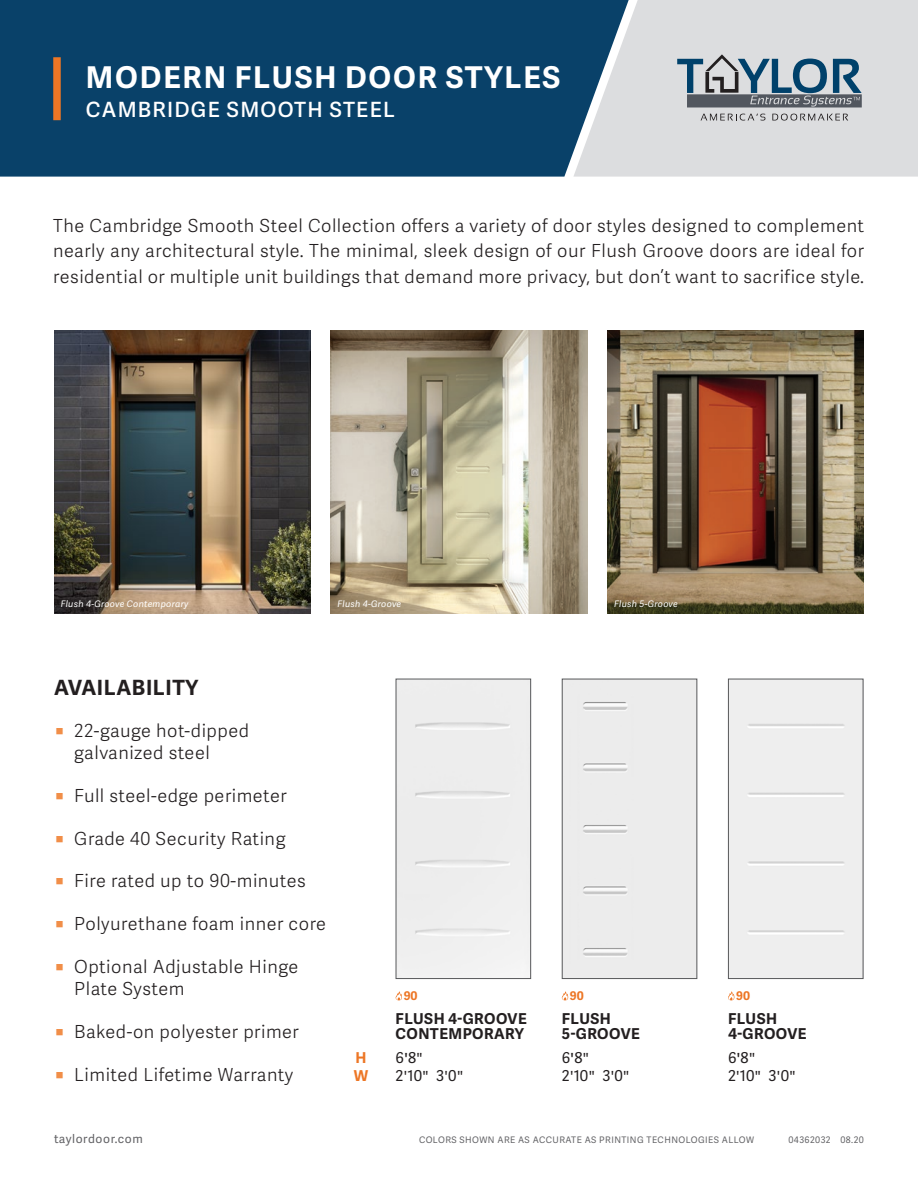
<style>
.page{position:relative;width:918px;height:1188px;background:#fff}
.page>*{position:absolute;margin:0;border:0;box-sizing:border-box;transform-origin:0 0}
.t1{font:700 30px "Adelle Sans";letter-spacing:.06em;color:#fff}
.t2{font:600 21px "Adelle Sans";letter-spacing:.06em;color:#fff}
.t3{font:700 21px "Adelle Sans";letter-spacing:.03em;color:#231f20}
.t4{font:300 18px/25.5px "Adelle Sans";letter-spacing:.03em;color:#231f20}
.t5{font:700 15px/15px "Adelle Sans";letter-spacing:.03em;color:#231f20}
.t6{font:15px/18px "Adelle Sans";color:#231f20}
.t7{font:700 15px/18px "Adelle Sans";color:#ed7625}
.t8{font:12px "Adelle Sans";letter-spacing:.05em;color:#636366}
.t9{font:700 12px "Adelle Sans";color:#ed7625}
.t10{font:9px "Adelle Sans";letter-spacing:.05em;color:#636366}
.t11{font:italic 9px "Adelle Sans";letter-spacing:.03em;color:#fff}
.s1{font-weight:400;color:#f18e48}
.s2{font-family:"Clear Sans";font-weight:500}
.s3{font-family:"Clear Sans"}
</style>
<div class="page">
<div style="left:396px;top:679px;width:135px;height:300px;border:1px solid #57585a"></div>
<svg style="left:396px;top:991px;width:6px;height:9px"></svg>
<div style="left:562px;top:679px;width:135px;height:300px;border:1px solid #57585a"></div>
<svg style="left:562px;top:991px;width:6px;height:9px"></svg>
<div style="left:728px;top:679px;width:135px;height:300px;border:1px solid #57585a"></div>
<svg style="left:728px;top:991px;width:6px;height:9px"></svg>
<img style="left:54px;top:330px;width:256px;height:284px">
<img style="left:608px;top:330px;width:256px;height:284px">
<img style="left:331px;top:330px;width:256px;height:284px">
<div style="left:629px;top:0;width:289px;height:177px;background:#dcdddf"></div>
<div style="left:0;top:0;width:629px;height:177px;background:#094169"></div>
<svg style="left:677px;top:54px;width:185px;height:53px;background:#8a99a4"></svg>
<svg style="left:701px;top:114px;width:64px;height:7px"></svg>
<svg style="left:772px;top:114px;width:76px;height:7px"></svg>
<div style="left:53px;top:57px;width:8px;height:63px;background:#ed7625"></div>
<h1 class="t1" style="left:86px;top:55px;width:476px">MODERN FLUSH DOOR STYLES</h1>
<p class="t2" style="left:86px;top:94px;width:310px">CAMBRIDGE SMOOTH STEEL</p>
<p class="t4" style="left:53px;top:212px;width:812px;text-align:justify">The Cambridge Smooth Steel Collection offers a variety of door styles designed to complement nearly any architectural style. The minimal, sleek design of our Flush Groove doors are ideal for residential or multiple unit buildings that demand more privacy, but don’t want to sacrifice style.</p>
<p class="t11" style="left:61px;top:597px;width:129px">Flush 4-Groove Contemporary</p>
<p class="t11" style="left:338px;top:597px;width:65px">Flush 4-Groove</p>
<p class="t11" style="left:614px;top:597px;width:65px">Flush 5-Groove</p>
<p class="t3" style="left:54px;top:672px;width:146px">AVAILABILITY</p>
<p class="t4" style="left:74px;top:718px;width:176px;line-height:22.5px;text-indent:-20px"><span class="s1">̥</span> 22-gauge hot-dipped galvanized steel</p>
<p class="t4" style="left:54px;top:782px;width:234px"><span class="s1">̥</span> Full steel-edge perimeter</p>
<p class="t4" style="left:54px;top:825px;width:233px"><span class="s1">̥</span> Grade 40 Security Rating</p>
<p class="t4" style="left:54px;top:868px;width:253px"><span class="s1">̥</span> Fire rated up to 90-minutes</p>
<p class="t4" style="left:54px;top:910px;width:274px"><span class="s1">̥</span> Polyurethane foam inner core</p>
<p class="t4" style="left:74px;top:955px;width:226px;line-height:22.5px;text-indent:-20px"><span class="s1">̥</span> Optional Adjustable Hinge<br>Plate System</p>
<p class="t4" style="left:54px;top:1018px;width:246px"><span class="s1">̥</span> Baked-on polyester primer</p>
<p class="t4" style="left:54px;top:1061px;width:241px"><span class="s1">̥</span> Limited Lifetime Warranty</p>
<p class="t9" style="left:404px;top:987px;width:15px">90</p>
<p class="t5" style="left:396px;top:1010px;width:133px">FLUSH 4-GROOVE<br>CONTEMPORARY</p>
<p class="t7" style="left:354px;top:1048px;width:16px">H<br>W</p>
<p class="t6" style="left:396px;top:1048px;width:69px">6<span class="s2">'</span>8<span class="s3">"<br></span>2<span class="s3">'</span>10<span class="s3">"</span> 3<span class="s3">'</span>0<span class="s3">"</span></p>
<p class="t9" style="left:570px;top:987px;width:15px">90</p>
<p class="t5" style="left:562px;top:1010px;width:79px">FLUSH<br>5-GROOVE</p>
<p class="t6" style="left:562px;top:1048px;width:69px">6<span class="s2">'</span>8<span class="s3">"<br></span>2<span class="s3">'</span>10<span class="s3">"</span> 3<span class="s3">'</span>0<span class="s3">"</span></p>
<p class="t9" style="left:736px;top:987px;width:15px">90</p>
<p class="t5" style="left:728px;top:1010px;width:80px">FLUSH<br>4-GROOVE</p>
<p class="t6" style="left:728px;top:1048px;width:69px">6<span class="s2">'</span>8<span class="s3">"<br></span>2<span class="s3">'</span>10<span class="s3">"</span> 3<span class="s3">'</span>0<span class="s3">"</span></p>
<p class="t8" style="left:54px;top:1130px;width:90px">taylordoor.com</p>
<p class="t10" style="left:419px;top:1133px;width:337px">COLORS SHOWN ARE AS ACCURATE AS PRINTING TECHNOLOGIES ALLOW</p>
<p class="t10" style="left:788px;top:1133px;width:77px">04362032 08.20</p>
</div>
